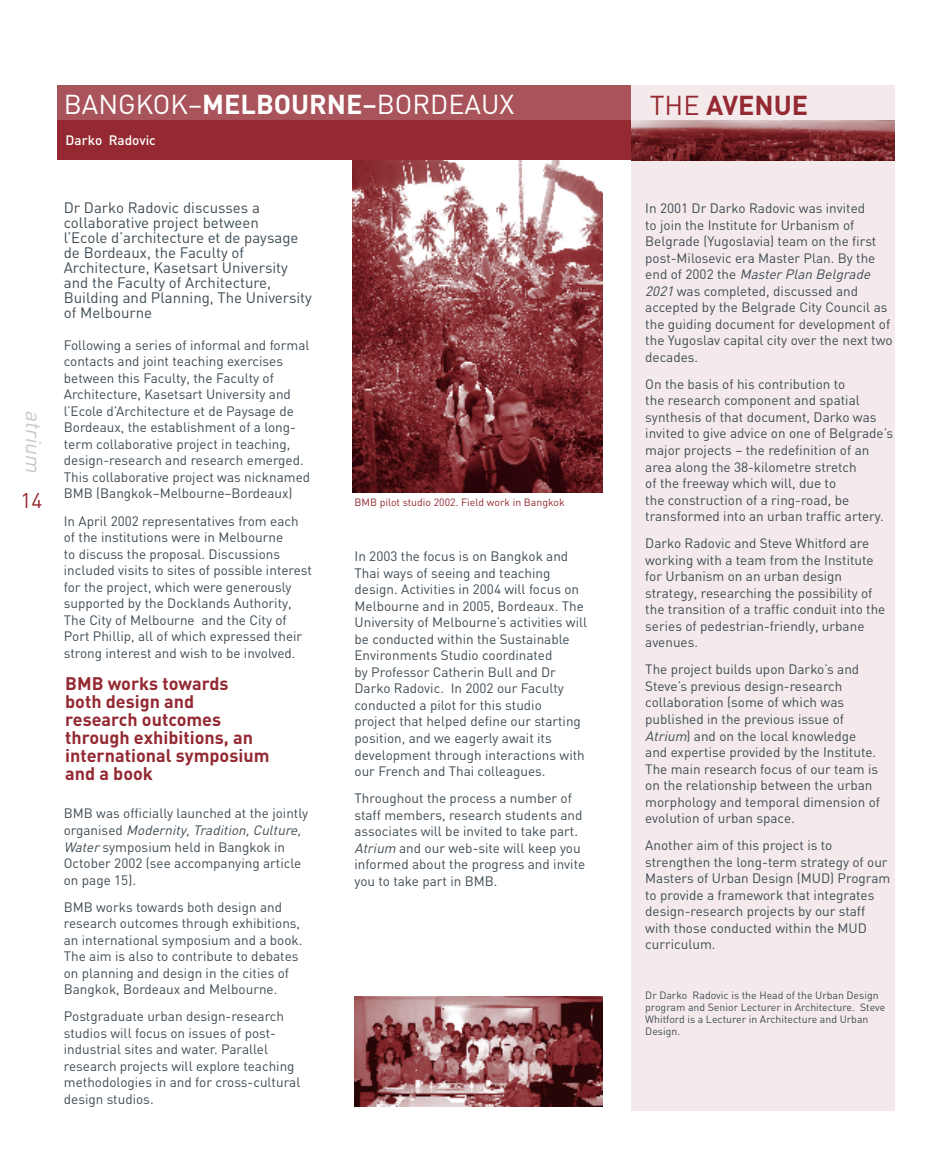
<style>
.page{position:relative;width:936px;height:1149px;background:#fff}
.page>*{position:absolute;margin:0;border:0;box-sizing:border-box;transform-origin:0 0}
.t1{font:27px "DIN";color:#fff}
.t2{font:700 27px "DIN";color:#942932}
.t3{font:italic 21px "DIN";color:#c5c9cc}
.t4{font:21px "DIN";color:#942932}
.t5{font:700 18px/18px "DIN";color:#942932}
.t6{font:15px/15px "DIN";color:#3e4b54}
.t7{font:13.5px/16.5px "DIN";color:#3e4b54}
.t8{font:500 13.5px "DIN";color:#fff}
.t9{font:10.5px/12px "DIN";color:#3e4b54}
.t10{font:10.5px "DIN";color:#942932}
.s1{font-weight:700}
.s2{font-weight:500}
.s3{font-style:italic}
.s4{font-weight:400}
</style>
<div class="page">
<div style="left:57px;top:85px;width:574px;height:38px;background:#a9545b"></div>
<div style="left:631px;top:85px;width:263px;height:1025px;background:#f4eaeb"></div>
<img style="left:353px;top:160px;width:249px;height:332px">
<img style="left:631px;top:121px;width:263px;height:39px">
<img style="left:354px;top:996px;width:248px;height:110px">
<div style="left:58px;top:120px;width:573px;height:40px;background:#942932"></div>
<h1 class="t1" style="left:64px;top:88px;width:452px">BANGKOK–<span class="s1">MELBOURNE</span><span class="s2">–</span>BORDEAUX</h1>
<p class="t8" style="left:66px;top:131px;width:92px">Darko Radovic</p>
<h2 class="t3" style="left:47px;top:410px;width:69px;rotate:90deg">atrium</h2>
<h2 class="t4" style="left:21px;top:487px;width:23px">14</h2>
<p class="t6" style="left:64px;top:200px;width:250px">Dr Darko Radovic discusses a collaborative project between<br>l’Ecole d’architecture et de paysage de Bordeaux, the Faculty of<br>Architecture, Kasetsart University and the Faculty of Architecture,<br>Building and Planning, The University of Melbourne</p>
<p class="t7" style="left:64px;top:336px;width:248px">Following a series of informal and formal contacts and joint teaching exercises between this Faculty, the Faculty of Architecture, Kasetsart University and l’Ecole d’Architecture et de Paysage de Bordeaux, the establishment of a long&shy;term collaborative project in teaching, design-research and research emerged.<br>This collaborative project was nicknamed BMB (Bangkok–Melbourne–Bordeaux)</p>
<p class="t7" style="left:64px;top:512px;width:250px">In April 2002 representatives from each of the institutions were in Melbourne<br>to discuss the proposal. Discussions included visits to sites of possible interest for the project, which were generously supported by the Docklands Authority, The City of Melbourne and the City of Port Phillip, all of which expressed their strong interest and wish to be involved.</p>
<h3 class="t5" style="left:65px;top:673px;width:206px">BMB works towards<br>both design and research outcomes through exhibitions, an international symposium and a book</h3>
<p class="t7" style="left:64px;top:804px;width:246px">BMB was officially launched at the jointly o rg a n i s e d <span class="s3">Modernity,Tradition,Culture, Water</span>symposium held in Bangkok in October 2002 (see accompanying article on page 15).</p>
<p class="t7" style="left:64px;top:898px;width:240px">BMB works towards both design and research outcomes through exhibitions, an international symposium and a book.<br>The aim is also to contribute to debates on planning and design in the cities of Bangkok, Bordeaux and Melbourne.</p>
<p class="t7" style="left:64px;top:1007px;width:238px">Postgraduate urban design-research studios will focus on issues of post&shy;industrial sites and water. Parallel research projects will explore teaching methodologies in and for cross-cultural design studios.</p>
<p class="t10" style="left:354px;top:496px;width:212px">BMB pilot studio 2002. Field work in Bangkok</p>
<p class="t7" style="left:354px;top:548px;width:234px">In 2003 the focus is on Bangkok and Thai ways of seeing and teaching design. Activities in 2004 will focus on Melbourne and in 2005, Bordeaux. The University of Melbourne’s activities will be conducted within the Sustainable Environments Studio coordinated<br>by Professor Catherin Bull and Dr Darko Radovic. In 2002 our Faculty conducted a pilot for this studio<br>project that helped define our starting position, and we eagerly await its development through interactions with our French and Thai colleagues.</p>
<p class="t7" style="left:354px;top:789px;width:232px">Throughout the process a number of staff members, research students and associates will be invited to take part.<br><span class="s3">Atrium</span> and our web-site will keep you informed about the progress and invite you to take part in BMB.</p>
<h1 class="t2" style="left:649px;top:87px;width:160px"><span class="s4">THE</span> AVENUE</h1>
<p class="t7" style="left:645px;top:200px;width:249px">In 2001 Dr Darko Radovic was invited<br>to join the Institute for Urbanism of Belgrade (Yugoslavia) team on the first post-Milosevic era Master Plan. By the<br>e n d o f 2 0 0 2 t h e <span class="s3">MasterPlan Belgrade 2021</span> was completed, discussed and accepted by the Belgrade City Council as the guiding document for development of the Yugoslav capital city over the next two decades.</p>
<p class="t7" style="left:645px;top:375px;width:249px">On the basis of his contribution to<br>the research component and spatial synthesis of that document, Darko was invited to give advice on one of Belgrade’s major projects – the redefinition of an area along the 38-kilometre stretch<br>of the freeway which will, due to<br>the construction of a ring-road, be transformed into an urban traffic artery.</p>
<p class="t7" style="left:645px;top:534px;width:242px">Darko Radovic and Steve Whitford are working with a team from the Institute for Urbanism on an urban design strategy, researching the possibility of the transition of a traffic conduit into the series of pedestrian-friendly, urbane avenues.</p>
<p class="t7" style="left:645px;top:660px;width:236px">The project builds upon Darko’s and Steve’s previous design-research collaboration (some of which was published in the previous issue of <span class="s3">Atrium</span>) and on the local knowledge and expertise provided by the Institute.<br>The main research focus of our team is on the relationship between the urban morphology and temporal dimension of evolution of urban space.</p>
<p class="t7" style="left:645px;top:836px;width:246px">Another aim of this project is to strengthen the long-term strategy of our Masters of Urban Design (MUD) Program to provide a framework that integrates design-research projects by our staff with those conducted within the MUD curriculum.</p>
<p class="t9" style="left:645px;top:988px;width:241px">Dr Darko Radovic is the Head of the Urban Design program and Senior Lecturer in Architecture. Steve Whitford is a Lecturer in Architecture and Urban Design.</p>
</div>
